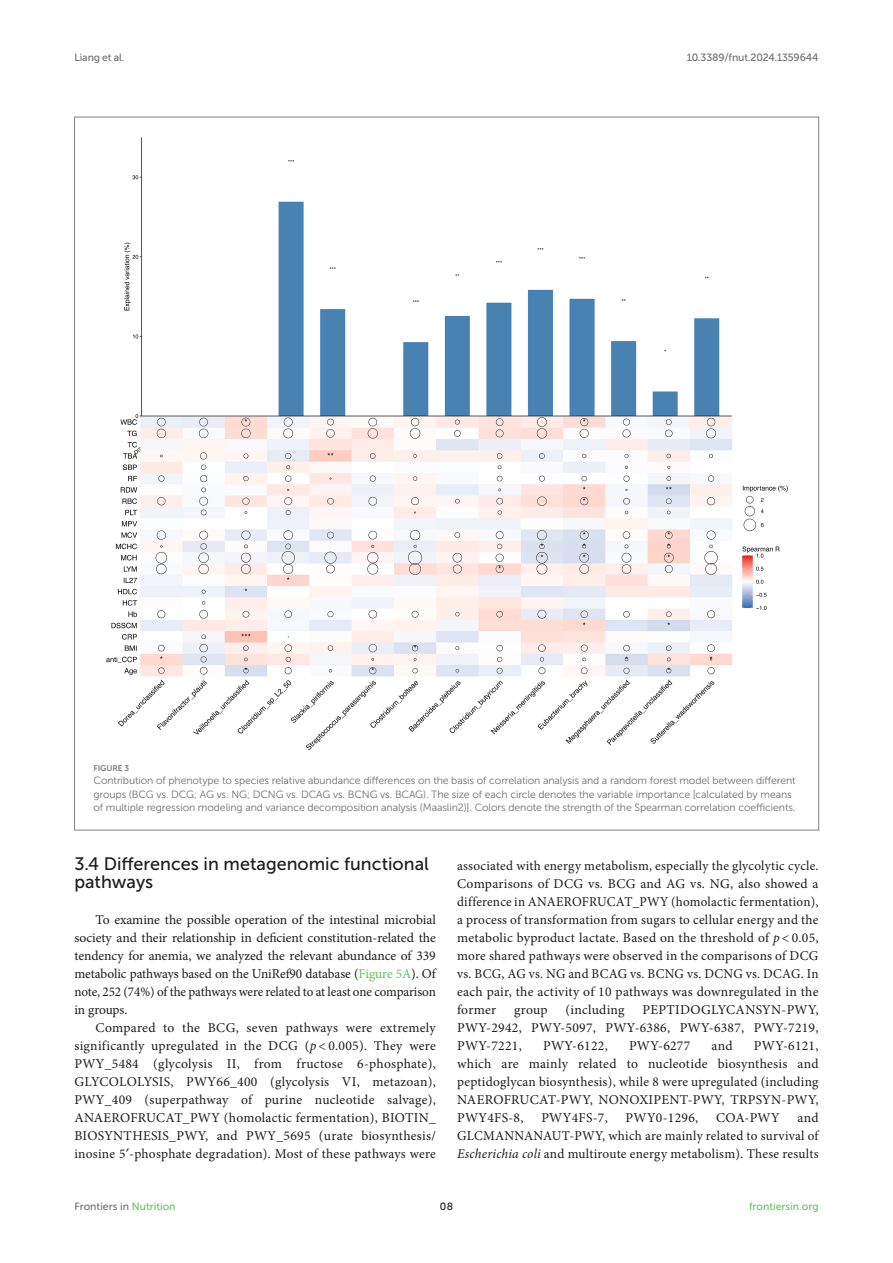
<style>
.page{position:relative;width:893px;height:1263px;background:#fff}
.page>*{position:absolute;margin:0;border:0;box-sizing:border-box;transform-origin:0 0}
.HEAD_2{font:18px/18px "Museo Sans 500";color:#1b1c1b}
.TEXT{font:13.5px/18px "Minion Pro";letter-spacing:.02em;color:#1b1c1b;text-align:justify}
.TEXT_FLUSH{font:13.5px/18px "Minion Pro";letter-spacing:-.01em;color:#1b1c1b;text-align:justify}
.FIG_LEG{font:10.5px/13.5px "Museo Sans 300";letter-spacing:-.01em;color:#706f70}
.t1{font:10.5px "Museo Sans 500";letter-spacing:-.015em;color:#706f70}
.t2{font:10.5px "Museo Sans 500";color:#65c161}
.t3{font:10.5px "Museo Sans 500";color:#1b1c1b}
.FIG_HD{font:8.25px "Museo Sans 700";letter-spacing:-.01em;color:#7e7f7f}
.s1{color:#65c161}
.s2{font-style:italic}
.s3{font-family:"Gentium Plus"}
</style>
<div class="page">
<img style="left:106px;top:137px;width:682px;height:613px">
<p class="t1" style="left:74px;top:51px;width:52px">Liang et al.</p>
<p class="t1" style="left:687px;top:51px;width:133px">10.3389/fnut.2024.1359644</p>
<p class="FIG_HD" style="left:94px;top:763px;width:37px">FIGURE 3</p>
<p class="FIG_LEG" style="left:94px;top:774px;width:704px">Contribution of phenotype to species relative abundance differences on the basis of correlation analysis and a random forest model between different groups (BCG vs. DCG; AG vs. NG; DCNG vs. DCAG vs. BCNG vs. BCAG). The size of each circle denotes the variable importance [calculated by means of multiple regression modeling and variance decomposition analysis (Maaslin2)]. Colors denote the strength of the Spearman correlation coefficients.</p>
<p class="HEAD_2" style="left:74px;top:855px;width:356px">3.4 Differences in metagenomic functional pathways</p>
<p class="TEXT_FLUSH" style="left:74px;top:911px;width:363px;text-indent:21px">To examine the possible operation of the intestinal microbial society and their relationship in deficient constitution-related the tendency for anemia, we analyzed the relevant abundance of 339 metabolic pathways based on the UniRef90 database (<span class="s1">Figure 5A</span>). Of note, 252 (74%) of the pathways were related to at least one comparison in groups.</p>
<p class="TEXT" style="left:74px;top:1019px;width:363px;text-indent:21px">Compared to the BCG, seven pathways were extremely significantly upregulated in the DCG (<span class="s2">p</span> &lt; 0.005). They were PWY_5484 (glycolysis II, from fructose 6-phosphate), GLYCOLOLYSIS, PWY66_400 (glycolysis VI, metazoan), PWY_409 (superpathway of purine nucleotide salvage), ANAEROFRUCAT_PWY (homolactic fermentation), BIOTIN_ BIOSYNTHESIS_PWY, and PWY_5695 (urate biosynthesis/ inosine 5<span class="s3">′</span>-phosphate degradation). Most of these pathways were</p>
<p class="TEXT" style="left:457px;top:857px;width:363px">associated with energy metabolism, especially the glycolytic cycle.<br>Comparisons of DCG vs. BCG and AG vs. NG, also showed a difference in ANAEROFRUCAT_PWY (homolactic fermentation), a process of transformation from sugars to cellular energy and the metabolic byproduct lactate. Based on the threshold of <span class="s2">p</span> &lt; 0.05, more shared pathways were observed in the comparisons of DCG vs. BCG, AG vs. NG and BCAG vs. BCNG vs. DCNG vs. DCAG. In each pair, the activity of 10 pathways was downregulated in the former</p>
<p class="TEXT" style="left:514px;top:1001px;width:35px">group</p>
<p class="TEXT" style="left:566px;top:1001px;width:61px">(including</p>
<p class="TEXT" style="left:457px;top:1001px;width:363px;text-indent:185px">PEPTIDOGLYCANSYN-PWY, PWY-2942, PWY-5097, PWY-6386, PWY-6387, PWY-7219, PWY-7221,</p>
<p class="TEXT" style="left:543px;top:1037px;width:66px">PWY-6122,</p>
<p class="TEXT" style="left:629px;top:1037px;width:63px">PWY-6277</p>
<p class="TEXT" style="left:712px;top:1037px;width:23px">and</p>
<p class="TEXT" style="left:457px;top:1037px;width:363px;text-indent:297px">PWY-6121, which are mainly related to nucleotide biosynthesis and peptidoglycan biosynthesis), while 8 were upregulated (including NAEROFRUCAT-PWY, NONOXIPENT-PWY, TRPSYN-PWY, PWY4FS-8,</p>
<p class="TEXT" style="left:457px;top:1109px;width:363px;text-indent:340px">and GLCMANNANAUT-PWY, which are mainly related to survival of <span class="s2">Escherichia coli</span> and multiroute energy metabolism). These results</p>
<p class="TEXT" style="left:541px;top:1109px;width:68px">PWY4FS-7,</p>
<p class="TEXT" style="left:626px;top:1109px;width:74px">PWY0-1296,</p>
<p class="TEXT" style="left:716px;top:1109px;width:65px">COA-PWY</p>
<p class="t1" style="left:74px;top:1200px;width:103px">Frontiers in <span class="s1">Nutrition</span></p>
<p class="t3" style="left:440px;top:1200px;width:15px">08</p>
<p class="t2" style="left:749px;top:1200px;width:71px">frontiersin.org</p>
</div>
